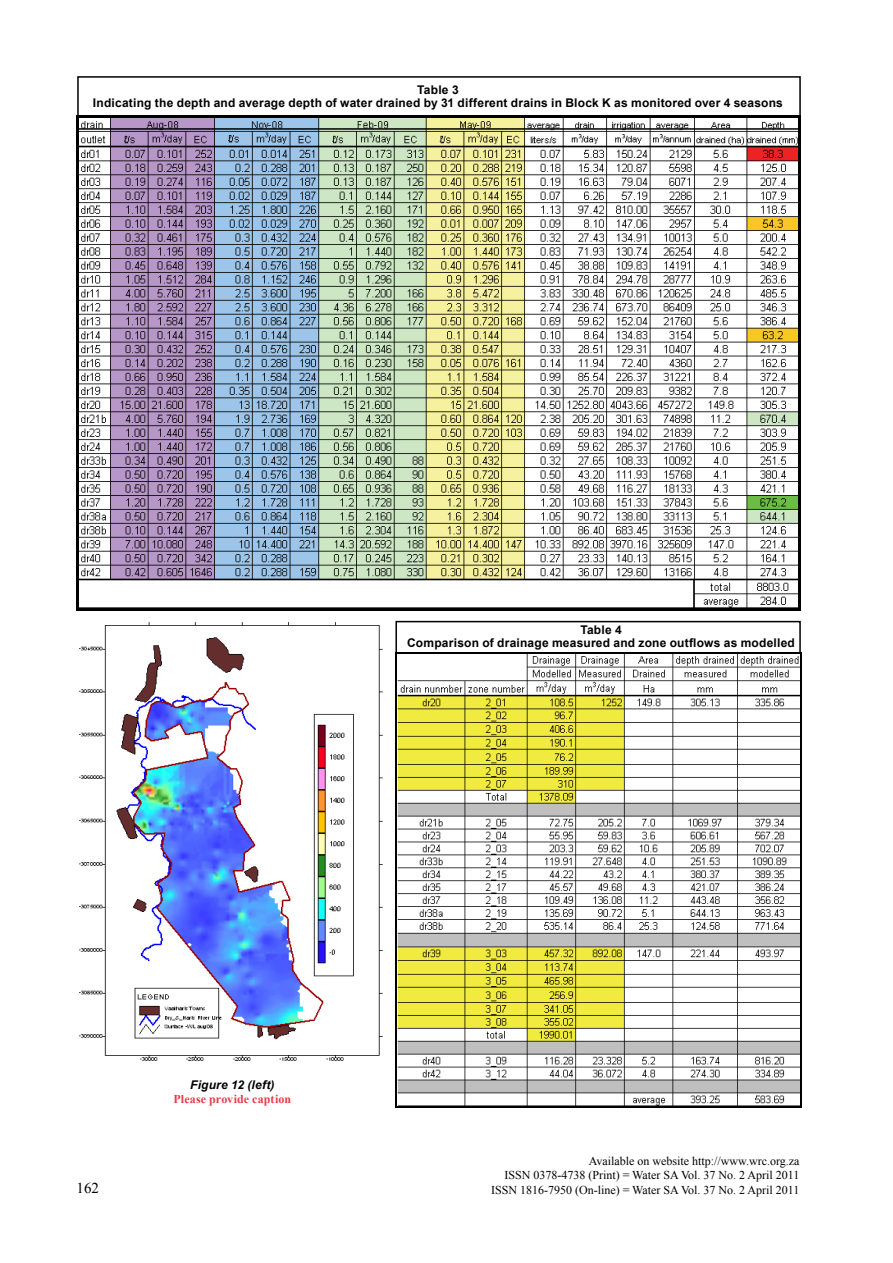
<style>
.page{position:relative;width:893px;height:1263px;background:#fff}
.page>*{position:absolute;margin:0;border:0;box-sizing:border-box;transform-origin:0 0}
.t1{font:15px "Times New Roman";color:#000}
.t2{font:700 12px/13.5px "Arial";letter-spacing:.015em;color:#000;text-align:center}
.t3{font:12px/14.4px "Times New Roman";color:#000;text-align:right}
.t4{font:700 12px "Times New Roman";letter-spacing:.01em;color:#ea3746}
.t5{font:italic 700 12px "Arial";letter-spacing:.015em;color:#000}
</style>
<div class="page">
<img style="left:79px;top:117px;width:719px;height:491px">
<hr style="left:77px;top:115px;width:724px;height:2px;background:#000">
<hr style="left:77px;top:117px;width:2px;height:491px;background:#000">
<hr style="left:798px;top:117px;width:3px;height:491px;background:#000">
<hr style="left:77px;top:608px;width:724px;height:3px;background:#000">
<div style="left:77px;top:76px;width:724px;height:54px;border:2px solid #000"></div>
<img style="left:79px;top:622px;width:304px;height:439px">
<div style="left:395px;top:621px;width:406px;height:60px;border:2px solid #000"></div>
<img style="left:397px;top:654px;width:403px;height:453px">
<hr style="left:395px;top:652px;width:406px;height:2px;background:#000">
<hr style="left:395px;top:654px;width:2px;height:453px;background:#000">
<hr style="left:800px;top:654px;width:1px;height:453px;background:#000">
<hr style="left:395px;top:1107px;width:406px;height:1px;background:#000">
<p class="t2" style="left:93px;top:83px;width:691px">Table 3<br>Indicating the depth and average depth of water drained by 31 different drains in Block K as monitored over 4 seasons</p>
<p class="t2" style="left:407px;top:623px;width:389px">Table 4<br>Comparison of drainage measured and zone outflows as modelled</p>
<p class="t5" style="left:190px;top:1076px;width:86px">Figure 12 (left)</p>
<p class="t4" style="left:174px;top:1090px;width:119px">Please provide caption</p>
<p class="t3" style="left:504px;top:1153px;width:297px">Available on website http://www.wrc.org.za<br>ISSN 0378-4738 (Print) = Water SA Vol. 37 No. 2 April 2011</p>
<p class="t1" style="left:77px;top:1178px;width:24px">162</p>
<p class="t3" style="left:491px;top:1182px;width:310px">ISSN 1816-7950 (On-line) = Water SA Vol. 37 No. 2 April 2011</p>
</div>
